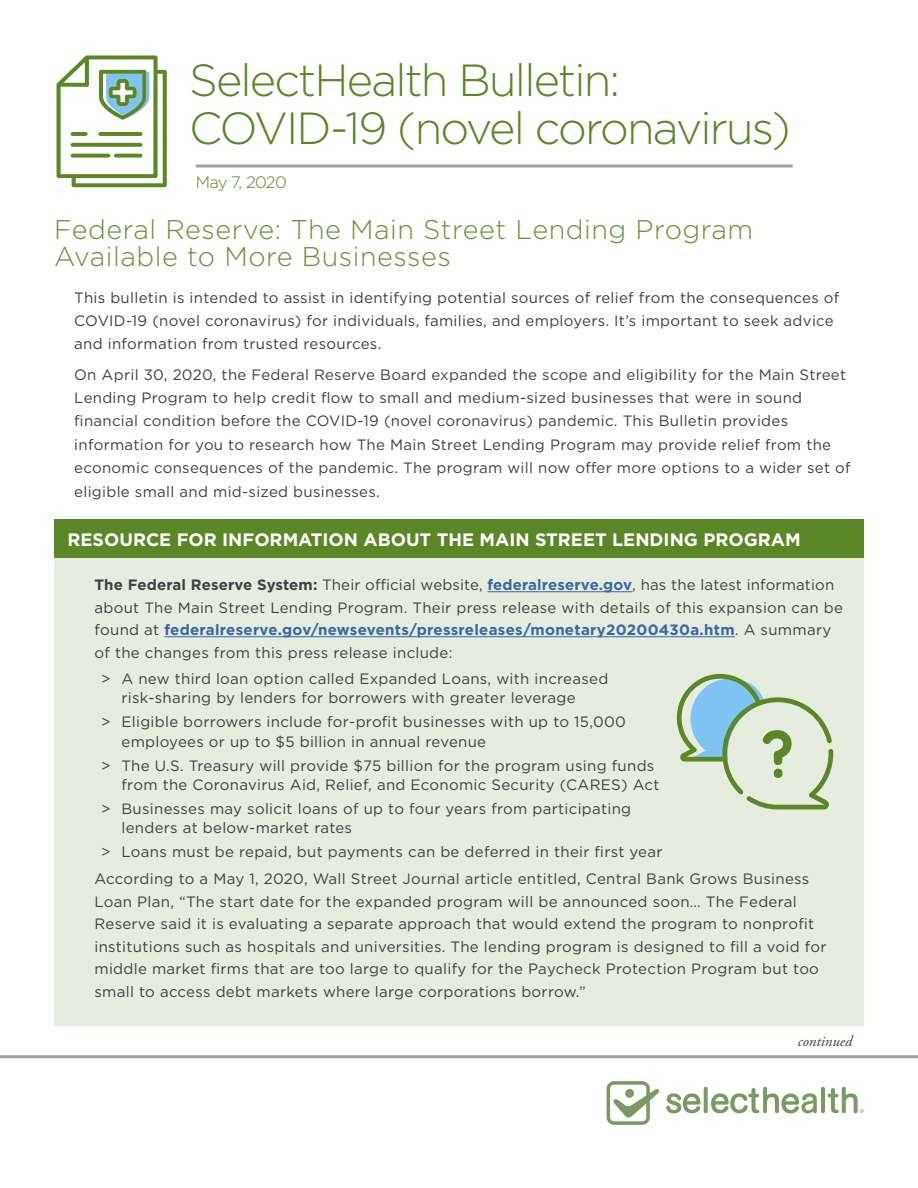
<style>
.page{position:relative;width:918px;height:1188px;background:#fff}
.page>*{position:absolute;margin:0;border:0;box-sizing:border-box;transform-origin:0 0}
.t1{font:300 45px/48px "Gotham";letter-spacing:-.04em;color:#5c8727}
.t2{font:300 27px/26.4px "Gotham";letter-spacing:.02em;color:#6a9036}
.t3{font:700 18px "Gotham";color:#fff}
.t4{font:300 16.5px "Gotham";letter-spacing:-.04em;color:#5c8727}
.t5{font:15px/23.4px "Gotham";letter-spacing:.02em;color:#414042}
.t6{font:italic 15px "Adobe Garamond Pro";color:#414042}
.s1{font-weight:700}
.s2{font-weight:700;color:#3a68a5}
</style>
<div class="page">
<hr style="left:0;top:1055px;width:918px;height:3px;background:#a1a1a4">
<svg style="left:607px;top:1081px;width:93px;height:44px"></svg>
<svg style="left:704px;top:1087px;width:4px;height:26px"></svg>
<hr style="left:821px;top:1087px;width:4px;height:26px;background:#799a62;border-radius:2px">
<svg style="left:711px;top:1087px;width:106px;height:26px"></svg>
<svg style="left:828px;top:1087px;width:36px;height:26px"></svg>
<hr style="left:196px;top:164px;width:597px;height:3px;background:#a1a1a4">
<svg style="left:57px;top:55px;width:110px;height:132px"></svg>
<svg style="left:114px;top:154px;width:28px;height:4px"></svg>
<svg style="left:71px;top:154px;width:39px;height:4px"></svg>
<svg style="left:71px;top:143px;width:71px;height:4px"></svg>
<hr style="left:98px;top:132px;width:44px;height:4px;background:#5c8727;border-radius:2px">
<hr style="left:71px;top:132px;width:17px;height:4px;background:#5c8727;border-radius:2px">
<div style="left:54px;top:558px;width:810px;height:468px;background:#e6ecde"></div>
<hr style="left:488px;top:591px;width:144px;height:1px;background:#3a68a5">
<hr style="left:164px;top:636px;width:571px;height:1px;background:#3a68a5">
<div style="left:54px;top:519px;width:810px;height:39px;background:#5c8727"></div>
<svg style="left:677px;top:674px;width:156px;height:136px"></svg>
<h1 class="t1" style="left:189px;top:55px;width:603px">SelectHealth Bulletin:<br>COVID-19 (novel coronavirus)</h1>
<p class="t4" style="left:196px;top:171px;width:93px">May 7, 2020</p>
<h2 class="t2" style="left:54px;top:216px;width:701px">Federal Reserve: The Main Street Lending Program<br>Available to More Businesses</h2>
<p class="t5" style="left:74px;top:285px;width:767px">This bulletin is intended to assist in identifying potential sources of relief from the consequences of<br>COVID-19 (novel coronavirus) for individuals, families, and employers. It’s important to seek advice and information from trusted resources.</p>
<p class="t5" style="left:74px;top:362px;width:778px">On April 30, 2020, the Federal Reserve Board expanded the scope and eligibility for the Main Street Lending Program to help credit flow to small and medium-sized businesses that were in sound financial condition before the COVID-19 (novel coronavirus) pandemic. This Bulletin provides information for you to research how The Main Street Lending Program may provide relief from the economic consequences of the pandemic. The program will now offer more options to a wider set of eligible small and mid-sized businesses.</p>
<p class="t3" style="left:68px;top:528px;width:735px">RESOURCE FOR INFORMATION ABOUT THE MAIN STREET LENDING PROGRAM</p>
<p class="t5" style="left:94px;top:573px;width:750px;line-height:22.5px"><span class="s1">The Federal Reserve System:</span> Their official website, <span class="s2">federalreserve.gov</span>, has the latest information about The Main Street Lending Program. Their press release with details of this expansion can be found at <span class="s2">federalreserve.gov/newsevents/pressreleases/monetary20200430a.htm</span>. A summary of the changes from this press release include:</p>
<p class="t5" style="left:121px;top:669px;width:488px;line-height:19.5px;text-indent:-20px">&gt; A new third loan option called Expanded Loans, with increased risk-sharing by lenders for borrowers with greater leverage</p>
<p class="t5" style="left:121px;top:712px;width:506px;line-height:19.5px;text-indent:-20px">&gt; Eligible borrowers include for-profit businesses with up to 15,000 employees or up to $5 billion in annual revenue</p>
<p class="t5" style="left:121px;top:755px;width:540px;line-height:19.5px;text-indent:-20px">&gt; The U.S. Treasury will provide $75 billion for the program using funds from the Coronavirus Aid, Relief, and Economic Security (CARES) Act</p>
<p class="t5" style="left:121px;top:799px;width:511px;line-height:19.5px;text-indent:-20px">&gt; Businesses may solicit loans of up to four years from participating lenders at below-market rates</p>
<p class="t5" style="left:94px;top:838px;width:716px;line-height:26.8px;text-indent:7px">&gt; Loans must be repaid, but payments can be deferred in their first year<br>According to a May 1, 2020, Wall Street Journal article entitled, Central Bank Grows Business</p>
<p class="t5" style="left:94px;top:890px;width:734px;line-height:22.5px">Loan Plan, “The start date for the expanded program will be announced soon… The Federal Reserve said it is evaluating a separate approach that would extend the program to nonprofit institutions such as hospitals and universities. The lending program is designed to fill a void for middle market firms that are too large to qualify for the Paycheck Protection Program but too small to access debt markets where large corporations borrow.”</p>
<p class="t6" style="left:798px;top:1032px;width:56px">continued</p>
</div>
